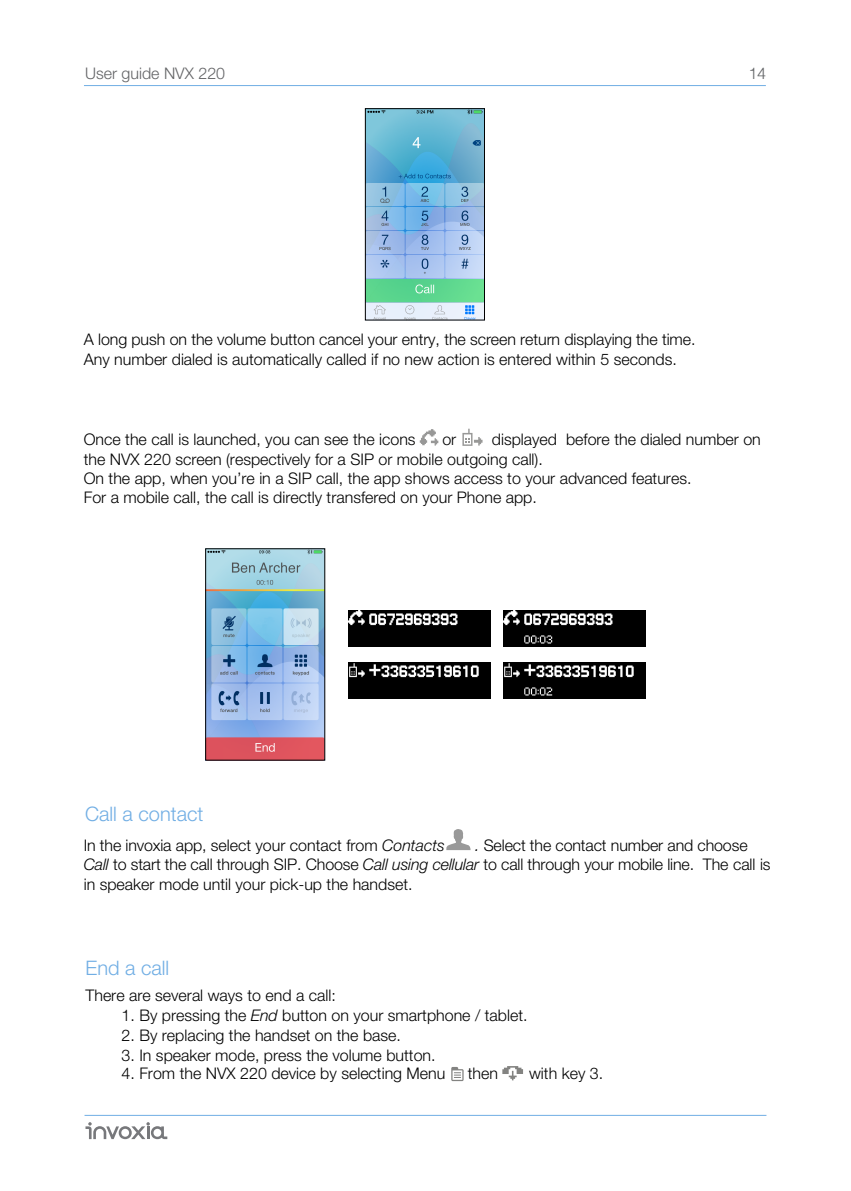
<style>
.page{position:relative;width:851px;height:1191px;background:#fff}
.page>*{position:absolute;margin:0;border:0;box-sizing:border-box;transform-origin:0 0}
.t1{font:300 20px "Helvetica Neue";color:#71aee4}
.t2{font:300 16px/19.2px "Helvetica Neue";color:#000}
.t3{font:300 16px "Helvetica Neue";color:#636466}
.t4{font:300 16px "Helvetica";color:#636567}
.s1{font-style:italic}
</style>
<div class="page">
<svg style="left:85px;top:1122px;width:82px;height:17px"></svg>
<hr style="left:84px;top:85px;width:681px;height:1px;background:#71aee4">
<hr style="left:84px;top:1114px;width:682px;height:1px;background:#71aee4">
<img style="left:207px;top:550px;width:116px;height:208px">
<div style="left:205px;top:548px;width:120px;height:212px;border:1px solid #000"></div>
<img style="left:367px;top:110px;width:115px;height:208px">
<div style="left:365px;top:108px;width:119px;height:212px;border:1px solid #000"></div>
<svg style="left:462px;top:429px;width:20px;height:17px"></svg>
<svg style="left:419px;top:429px;width:19px;height:16px"></svg>
<img style="left:503px;top:610px;width:142px;height:36px">
<img style="left:503px;top:663px;width:142px;height:35px">
<img style="left:349px;top:610px;width:141px;height:36px">
<img style="left:349px;top:663px;width:141px;height:35px">
<svg style="left:446px;top:829px;width:24px;height:21px"></svg>
<svg style="left:502px;top:1066px;width:21px;height:14px"></svg>
<svg style="left:451px;top:1067px;width:12px;height:14px"></svg>
<p class="t3" style="left:85px;top:60px;width:141px">User guide NVX 220</p>
<p class="t4" style="left:748px;top:60px;width:19px">14</p>
<p class="t2" style="left:84px;top:329px;width:613px">A long push on the volume button cancel your entry, the screen return displaying the time.<br>Any number dialed is automatically called if no new action is entered within 5 seconds.</p>
<p class="t2" style="left:84px;top:429px;width:333px">Once the call is launched, you can see the icons</p>
<p class="t2" style="left:442px;top:429px;width:15px">or</p>
<p class="t2" style="left:84px;top:429px;width:678px;text-indent:408px">displayed before the dialed number on the NVX 220 screen (respectively for a SIP or mobile outgoing call).<br>On the app, when you’re in a SIP call, the app shows access to your advanced features.<br>For a mobile call, the call is directly transfered on your Phone app.</p>
<p class="t1" style="left:85px;top:798px;width:120px">Call a contact</p>
<p class="t2" style="left:84px;top:835px;width:362px">In the invoxia app, select your contact from <span class="s1">Contacts</span></p>
<p class="t2" style="left:84px;top:835px;width:688px;text-indent:391px"><span class="s1">.</span> Select the contact number and choose<br><span class="s1">Call</span> to start the call through SIP. Choose <span class="s1">Call using cellular</span> to call through your mobile line. The call is in speaker mode until your pick-up the handset.</p>
<p class="t1" style="left:85px;top:952px;width:85px">End a call</p>
<p class="t2" style="left:85px;top:985px;width:252px">There are several ways to end a call:</p>
<p class="t2" style="left:121px;top:1005px;width:407px">1. By pressing the <span class="s1">End</span> button on your smartphone / tablet.</p>
<p class="t2" style="left:121px;top:1025px;width:281px">2. By replacing the handset on the base.</p>
<p class="t2" style="left:121px;top:1045px;width:315px">3. In speaker mode, press the volume button.</p>
<p class="t2" style="left:121px;top:1062px;width:325px">4. From the NVX 220 device by selecting Menu</p>
<p class="t2" style="left:467px;top:1062px;width:32px">then</p>
<p class="t2" style="left:529px;top:1062px;width:76px">with key 3.</p>
</div>
